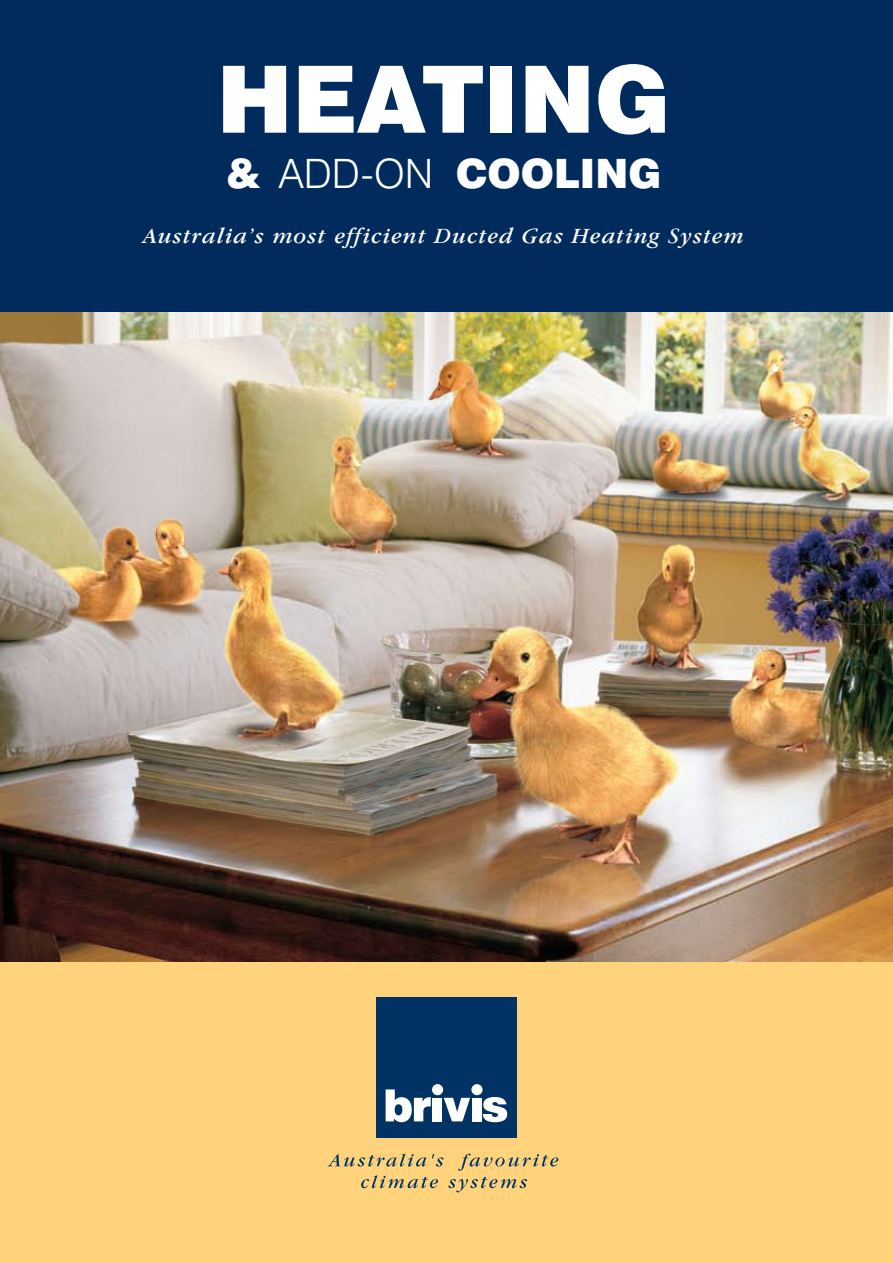
<style>
.page{position:relative;width:893px;height:1263px;background:#fff}
.page>*{position:absolute;margin:0;border:0;box-sizing:border-box;transform-origin:0 0}
.t1{font:900 93px "Swiss 721 BT";color:#fff}
.t2{font:900 40.5px "Swiss 721 BT";color:#fff}
.t3{font:italic 22.5px "Garamond IT Cby BT";letter-spacing:.055em;color:#fff}
.s1{font-weight:300}
</style>
<div class="page">
<div style="left:0;top:929px;width:893px;height:334px;background:#ffd27c"></div>
<div style="left:0;top:0;width:893px;height:314px;background:#002b5c"></div>
<img style="left:0;top:312px;width:893px;height:650px">
<div style="left:376px;top:997px;width:140px;height:140px;background:#003263"></div>
<svg style="left:386px;top:1089px;width:45px;height:33px"></svg>
<div style="left:433px;top:1098px;width:9px;height:23px;background:#fff"></div>
<svg style="left:444px;top:1098px;width:26px;height:23px"></svg>
<div style="left:472px;top:1098px;width:9px;height:23px;background:#fff"></div>
<svg style="left:483px;top:1097px;width:24px;height:25px"></svg>
<div style="left:432px;top:1084px;width:11px;height:11px;background:#fff;border-radius:50%"></div>
<div style="left:471px;top:1084px;width:11px;height:11px;background:#fff;border-radius:50%"></div>
<svg style="left:328px;top:1154px;width:98px;height:12px"></svg>
<svg style="left:432px;top:1154px;width:11px;height:12px"></svg>
<svg style="left:458px;top:1154px;width:100px;height:17px"></svg>
<svg style="left:361px;top:1175px;width:77px;height:13px"></svg>
<svg style="left:448px;top:1177px;width:79px;height:15px"></svg>
<h1 class="t1" style="left:217px;top:43px;width:455px">HEATING</h1>
<h2 class="t2" style="left:226px;top:149px;width:437px">&amp; <span class="s1">ADD-ON</span> COOLING</h2>
<p class="t3" style="left:144px;top:223px;width:602px">Australia’s most efficient Ducted Gas Heating System</p>
</div>
